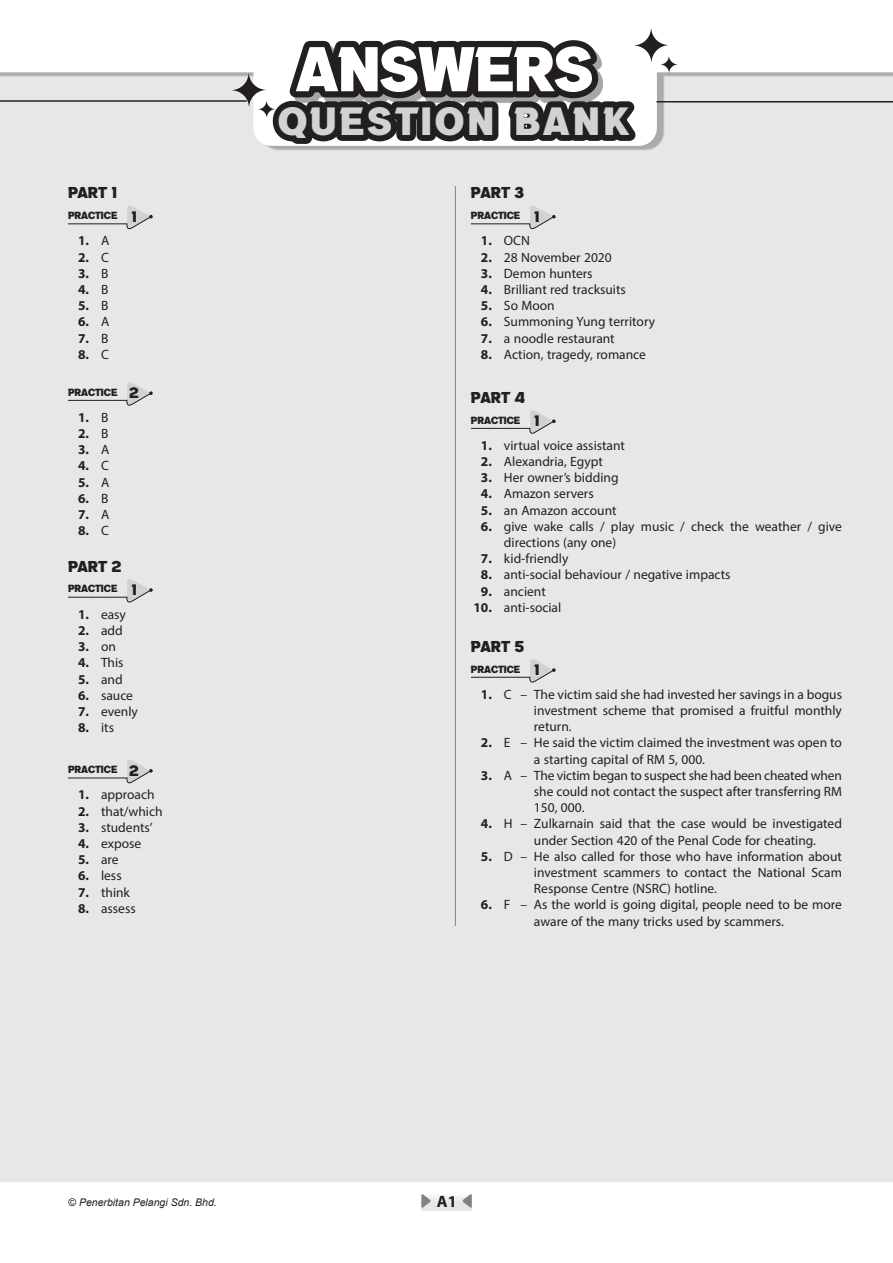
<style>
.page{position:relative;width:893px;height:1263px;background:#fff}
.page>*{position:absolute;margin:0;border:0;box-sizing:border-box;transform-origin:0 0}
.FT_Body_Text{font:60px "a Black Lives";color:#fff}
.FT_Body_Text-2{font:37.5px "a Black Lives";letter-spacing:.1em;color:#d1d2d4}
.t1{font:700 16.5px "Myriad Pro";color:#231f20}
._00_Body_text{font:15px "a Black Lives";color:#231f20}
._123_A_DASH{font:13.5px/16.2px "Myriad Pro";color:#231f20;text-align:justify}
._123_Text{font:13.5px/16.2px "Myriad Pro";color:#231f20}
._123_Text-2{font:700 13.5px "Myriad Pro";color:#231f20}
.t2{font:italic 10.5px "Arial";color:#231f20}
.t3{font:9.9px "a Black Lives";color:#231f20}
.s1{font-size:14.4px}
.s2{font-weight:400}
.s3{font-weight:700}
.s4{font-style:normal}
</style>
<div class="page">
<div style="left:421px;top:1191px;width:51px;height:20px;background:linear-gradient(to bottom,#fdfcfd,#e1e2e5)"></div>
<svg style="left:421px;top:1193px;width:11px;height:16px"></svg>
<svg style="left:462px;top:1193px;width:10px;height:16px"></svg>
<div style="left:0;top:69px;width:893px;height:1114px;background:#e6e7e9"></div>
<hr style="left:0;top:100px;width:247px;height:2px;background:#231f20">
<hr style="left:656px;top:101px;width:237px;height:1px;background:#231f20">
<svg style="left:232px;top:28px;width:446px;height:122px"></svg>
<svg style="left:68px;top:206px;width:85px;height:24px"></svg>
<svg style="left:68px;top:382px;width:85px;height:24px"></svg>
<svg style="left:68px;top:579px;width:85px;height:24px"></svg>
<svg style="left:68px;top:760px;width:85px;height:24px"></svg>
<hr style="left:455px;top:186px;width:1px;height:740px;background:#808285">
<svg style="left:471px;top:206px;width:85px;height:24px"></svg>
<svg style="left:471px;top:410px;width:85px;height:24px"></svg>
<svg style="left:471px;top:659px;width:85px;height:24px"></svg>
<p class="_00_Body_text" style="left:68px;top:186px;width:51px">PART 1</p>
<p class="t3" style="left:68px;top:211px;width:70px">PRACTICE <span class="s1">1</span></p>
<p class="_123_Text-2" style="left:78px;top:232px;width:33px">1. <span class="s2">A</span></p>
<p class="_123_Text-2" style="left:78px;top:248px;width:32px">2. <span class="s2">C</span></p>
<p class="_123_Text-2" style="left:78px;top:264px;width:32px">3. <span class="s2">B</span></p>
<p class="_123_Text-2" style="left:78px;top:281px;width:32px">4. <span class="s2">B</span></p>
<p class="_123_Text-2" style="left:78px;top:297px;width:32px">5. <span class="s2">B</span></p>
<p class="_123_Text-2" style="left:78px;top:313px;width:33px">6. <span class="s2">A</span></p>
<p class="_123_Text-2" style="left:78px;top:329px;width:32px">7. <span class="s2">B</span></p>
<p class="_123_Text-2" style="left:78px;top:345px;width:32px">8. <span class="s2">C</span></p>
<p class="t3" style="left:68px;top:388px;width:72px">PRACTICE <span class="s1">2</span></p>
<p class="_123_Text-2" style="left:78px;top:408px;width:32px">1. <span class="s2">B</span></p>
<p class="_123_Text-2" style="left:78px;top:425px;width:32px">2. <span class="s2">B</span></p>
<p class="_123_Text-2" style="left:78px;top:441px;width:33px">3. <span class="s2">A</span></p>
<p class="_123_Text-2" style="left:78px;top:457px;width:32px">4. <span class="s2">C</span></p>
<p class="_123_Text-2" style="left:78px;top:473px;width:33px">5. <span class="s2">A</span></p>
<p class="_123_Text-2" style="left:78px;top:489px;width:32px">6. <span class="s2">B</span></p>
<p class="_123_Text-2" style="left:78px;top:506px;width:33px">7. <span class="s2">A</span></p>
<p class="_123_Text-2" style="left:78px;top:522px;width:32px">8. <span class="s2">C</span></p>
<p class="_00_Body_text" style="left:68px;top:560px;width:55px">PART 2</p>
<p class="t3" style="left:68px;top:584px;width:70px">PRACTICE <span class="s1">1</span></p>
<p class="_123_Text" style="left:78px;top:606px;width:49px"><span class="s3">1.</span> easy</p>
<p class="_123_Text" style="left:78px;top:622px;width:46px"><span class="s3">2.</span> add</p>
<p class="_123_Text-2" style="left:78px;top:638px;width:39px">3. <span class="s2">on</span></p>
<p class="_123_Text" style="left:78px;top:654px;width:47px"><span class="s3">4.</span> This</p>
<p class="_123_Text" style="left:78px;top:671px;width:46px"><span class="s3">5.</span> and</p>
<p class="_123_Text" style="left:78px;top:687px;width:57px"><span class="s3">6.</span> sauce</p>
<p class="_123_Text" style="left:78px;top:703px;width:61px"><span class="s3">7.</span> evenly</p>
<p class="_123_Text" style="left:78px;top:719px;width:37px"><span class="s3">8.</span> its</p>
<p class="t3" style="left:68px;top:765px;width:72px">PRACTICE <span class="s1">2</span></p>
<p class="_123_Text" style="left:78px;top:787px;width:78px"><span class="s3">1.</span> approach</p>
<p class="_123_Text" style="left:78px;top:803px;width:86px"><span class="s3">2.</span> that/which</p>
<p class="_123_Text" style="left:78px;top:819px;width:76px"><span class="s3">3.</span> students’</p>
<p class="_123_Text" style="left:78px;top:835px;width:65px"><span class="s3">4.</span> expose</p>
<p class="_123_Text" style="left:78px;top:851px;width:42px"><span class="s3">5.</span> are</p>
<p class="_123_Text" style="left:78px;top:868px;width:45px"><span class="s3">6.</span> less</p>
<p class="_123_Text" style="left:78px;top:884px;width:53px"><span class="s3">7.</span> think</p>
<p class="_123_Text" style="left:78px;top:900px;width:59px"><span class="s3">8.</span> assess</p>
<p class="FT_Body_Text" style="left:296px;top:43px;width:298px">ANSWERS</p>
<p class="FT_Body_Text-2" style="left:278px;top:105px;width:352px">QUESTION BANK</p>
<p class="_00_Body_text" style="left:471px;top:186px;width:54px">PART 3</p>
<p class="t3" style="left:471px;top:211px;width:70px">PRACTICE <span class="s1">1</span></p>
<p class="_123_Text" style="left:481px;top:232px;width:51px"><span class="s3">1.</span> OCN</p>
<p class="_123_Text" style="left:481px;top:249px;width:132px"><span class="s3">2.</span> 28 November 2020</p>
<p class="_123_Text" style="left:481px;top:265px;width:113px"><span class="s3">3.</span> Demon hunters</p>
<p class="_123_Text" style="left:481px;top:281px;width:146px"><span class="s3">4.</span> Brilliant red tracksuits</p>
<p class="_123_Text" style="left:481px;top:297px;width:75px"><span class="s3">5.</span> So Moon</p>
<p class="_123_Text" style="left:481px;top:313px;width:176px"><span class="s3">6.</span> Summoning Yung territory</p>
<p class="_123_Text" style="left:481px;top:330px;width:135px"><span class="s3">7.</span> a noodle restaurant</p>
<p class="_123_Text" style="left:481px;top:346px;width:167px"><span class="s3">8.</span> Action, tragedy, romance</p>
<p class="_00_Body_text" style="left:471px;top:391px;width:55px">PART 4</p>
<p class="t3" style="left:471px;top:416px;width:70px">PRACTICE <span class="s1">1</span></p>
<p class="_123_Text" style="left:481px;top:437px;width:146px"><span class="s3">1.</span> virtual voice assistant</p>
<p class="_123_Text" style="left:481px;top:453px;width:123px"><span class="s3">2.</span> Alexandria, Egypt</p>
<p class="_123_Text" style="left:481px;top:469px;width:139px"><span class="s3">3.</span> Her owner’s bidding</p>
<p class="_123_Text" style="left:481px;top:486px;width:114px"><span class="s3">4.</span> Amazon servers</p>
<p class="_123_Text" style="left:481px;top:502px;width:137px"><span class="s3">5.</span> an Amazon account</p>
<p class="_123_Text" style="left:504px;top:518px;width:340px;text-indent:-23px"><span class="s3">6.</span> give wake calls / play music / check the weather / give directions (any one)</p>
<p class="_123_Text" style="left:481px;top:550px;width:89px"><span class="s3">7.</span> kid-friendly</p>
<p class="_123_Text" style="left:481px;top:567px;width:251px"><span class="s3">8.</span> anti-social behaviour / negative impacts</p>
<p class="_123_Text" style="left:481px;top:583px;width:66px"><span class="s3">9.</span> ancient</p>
<p class="_123_Text" style="left:473px;top:599px;width:89px"><span class="s3">10.</span> anti-social</p>
<p class="_00_Body_text" style="left:471px;top:640px;width:55px">PART 5</p>
<p class="t3" style="left:471px;top:665px;width:70px">PRACTICE <span class="s1">1</span></p>
<p class="_123_A_DASH" style="left:534px;top:686px;width:310px;text-indent:-53px"><span class="s3">1.</span> C – The victim said she had invested her savings in a bogus investment scheme that promised a fruitful monthly return.</p>
<p class="_123_A_DASH" style="left:534px;top:734px;width:310px;text-indent:-53px"><span class="s3">2.</span> E – He said the victim claimed the investment was open to a starting capital of RM 5, 000.</p>
<p class="_123_A_DASH" style="left:534px;top:767px;width:310px;text-indent:-53px"><span class="s3">3.</span> A – The victim began to suspect she had been cheated when she could not contact the suspect after transferring RM 150, 000.</p>
<p class="_123_A_DASH" style="left:534px;top:815px;width:310px;text-indent:-53px"><span class="s3">4.</span> H – Zulkarnain said that the case would be investigated under Section 420 of the Penal Code for cheating.</p>
<p class="_123_A_DASH" style="left:534px;top:848px;width:310px;text-indent:-53px"><span class="s3">5.</span> D – He also called for those who have information about investment scammers to contact the National Scam Response Centre (NSRC) hotline.</p>
<p class="_123_A_DASH" style="left:481px;top:896px;width:362px;text-align:center"><span class="s3">6.</span> F – As the world is going digital, people need to be more aware of the many tricks used by scammers.</p>
<p class="t2" style="left:68px;top:1196px;width:150px"><span class="s4">©</span> Penerbitan Pelangi Sdn. Bhd.</p>
<p class="t1" style="left:437px;top:1190px;width:21px">A1</p>
</div>
